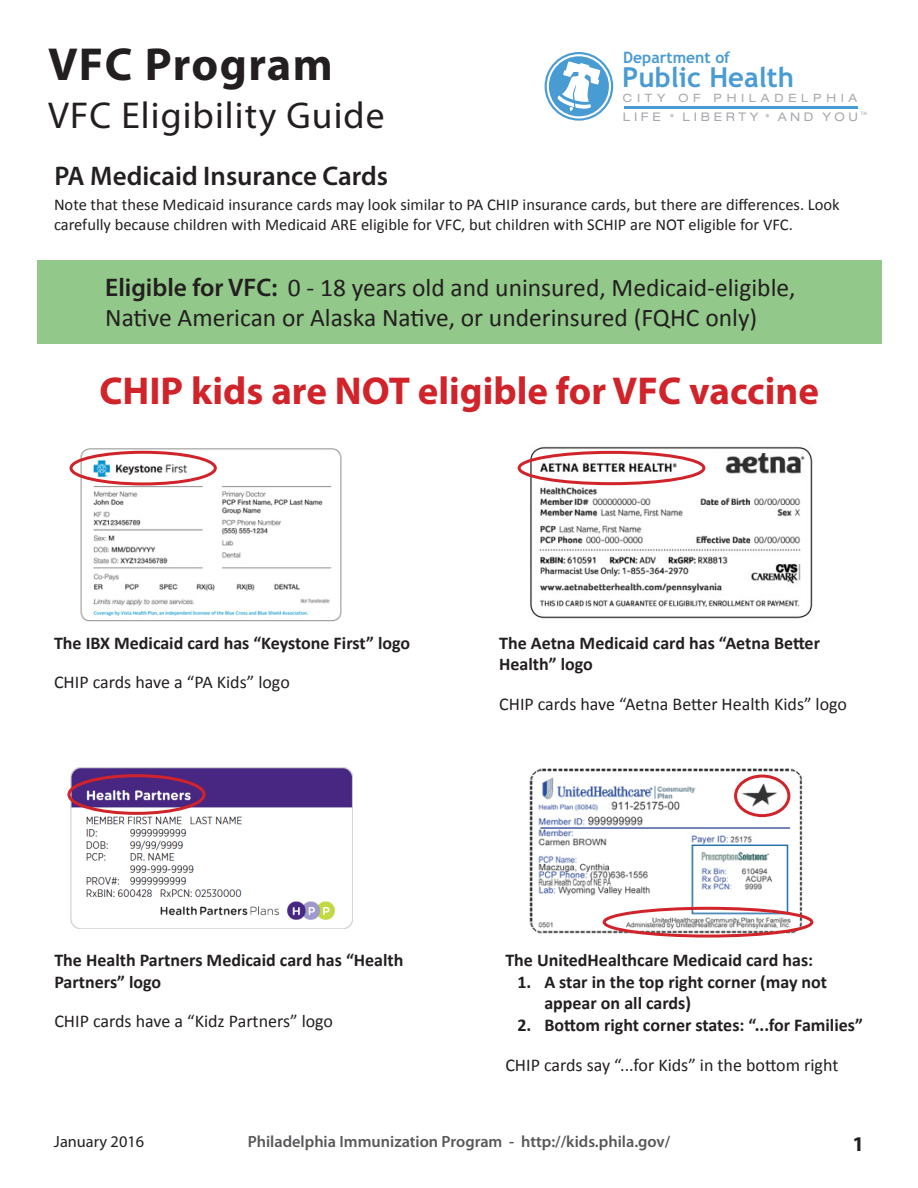
<style>
.page{position:relative;width:918px;height:1188px;background:#fff}
.page>*{position:absolute;margin:0;border:0;box-sizing:border-box;transform-origin:0 0}
.t1{font:700 46.5px "Myriad Pro";letter-spacing:.03em;color:#231f20}
.t2{font:700 39px "Myriad Pro";color:#d1232a}
.t3{font:37.5px "Myriad Pro";letter-spacing:.03em;color:#231f20}
.t4{font:700 27.6px "Trebuchet MS";color:#499bd4}
.t5{font:600 27px "Myriad Pro";color:#231f20}
.t6{font:25.5px/30.6px "Calibri";color:#231f20}
.t7{font:700 21px "Myriad Pro";color:#231f20}
.t8{font:700 18px/21.6px "Calibri";color:#231f20}
.t9{font:18px "Calibri";color:#231f20}
.t10{font:16.5px/19.8px "Calibri";color:#231f20}
.t11{font:600 16.35px "Myriad Pro";color:#57585a}
.t12{font:16.35px "Myriad Pro";color:#231f20}
.t13{font:700 15.75px "Trebuchet MS";color:#499bd4}
.t14{font:expanded 11.85px "Helvetica Neue";letter-spacing:.31em;color:#a8a9ad}
.t15{font:expanded 11.4px "Helvetica Neue";letter-spacing:.41em;color:#a8a9ad}
.t16{font:700 4.8px "Trebuchet MS";color:#bcbdc0}
.s1{font-family:"Myriad Pro";font-weight:600}
</style>
<div class="page">
<hr style="left:624px;top:106px;width:234px;height:2px;background:#499bd4">
<svg style="left:670px;top:114px;width:4px;height:3px"></svg>
<svg style="left:545px;top:52px;width:68px;height:69px"></svg>
<img style="left:78px;top:448px;width:264px;height:173px">
<div style="left:70px;top:451px;width:147px;height:34px;border:3px solid #d1232a;border-radius:50%"></div>
<img style="left:70px;top:767px;width:282px;height:161px">
<div style="left:67px;top:774px;width:139px;height:41px;border:3px solid #d1232a;border-radius:50%"></div>
<img style="left:528px;top:446px;width:285px;height:173px">
<div style="left:518px;top:451px;width:187px;height:34px;border:3px solid #d1232a;border-radius:50%"></div>
<img style="left:529px;top:768px;width:278px;height:167px">
<div style="left:734px;top:775px;width:56px;height:42px;border:3px solid #d1232a;border-radius:50%"></div>
<div style="left:603px;top:907px;width:210px;height:31px;border:3px solid #d1232a;border-radius:50%"></div>
<div style="left:37px;top:260px;width:844px;height:84px;background:#92c889"></div>
<h1 class="t1" style="left:48px;top:34px;width:286px">VFC Program</h1>
<h3 class="t3" style="left:48px;top:93px;width:338px">VFC Eligibility Guide</h3>
<p class="t5" style="left:54px;top:159px;width:335px">PA Medicaid Insurance Cards</p>
<p class="t13" style="left:623px;top:48px;width:109px">Department of</p>
<h3 class="t4" style="left:622px;top:60px;width:173px">Public Health</h3>
<p class="t15" style="left:623px;top:91px;width:236px">CITY OF PHILADELPHIA</p>
<p class="t14" style="left:623px;top:109px;width:39px">LIFE</p>
<p class="t14" style="left:683px;top:109px;width:77px">LIBERTY</p>
<p class="t14" style="left:778px;top:109px;width:82px">AND YOU</p>
<p class="t16" style="left:861px;top:111px;width:8px">TM</p>
<p class="t10" style="left:54px;top:195px;width:787px">Note that these Medicaid insurance cards may look similar to PA CHIP insurance cards, but there are differences. Look carefully because children with Medicaid ARE eligible for VFC, but children with SCHIP are NOT eligible for VFC.</p>
<p class="t6" style="left:105px;top:272px;width:692px"><span class="s1">Eligible for VFC:</span> 0 - 18 years old and uninsured, Medicaid-eligible,<br>Native American or Alaska Native, or underinsured (FQHC only)</p>
<p class="t2" style="left:99px;top:365px;width:721px">CHIP kids are NOT eligible for VFC vaccine</p>
<p class="t8" style="left:54px;top:632px;width:358px">The IBX Medicaid card has “Keystone First” logo</p>
<p class="t9" style="left:54px;top:671px;width:237px">CHIP cards have a “PA Kids” logo</p>
<p class="t8" style="left:499px;top:632px;width:322px">The Aetna Medicaid card has “Aetna Better<br>Health” logo</p>
<p class="t9" style="left:499px;top:693px;width:349px">CHIP cards have “Aetna Better Health Kids” logo</p>
<p class="t8" style="left:54px;top:949px;width:351px">The Health Partners Medicaid card has “Health<br>Partners” logo</p>
<p class="t9" style="left:54px;top:1010px;width:280px">CHIP cards have a “Kidz Partners” logo</p>
<p class="t8" style="left:505px;top:949px;width:309px">The UnitedHealthcare Medicaid card has:</p>
<p class="t8" style="left:544px;top:971px;width:284px;text-indent:-27px">1. A star in the top right corner (may not appear on all cards)</p>
<p class="t8" style="left:517px;top:1014px;width:347px">2. Bottom right corner states: “...for Families”</p>
<p class="t9" style="left:505px;top:1053px;width:335px">CHIP cards say “...for Kids” in the bottom right</p>
<p class="t12" style="left:54px;top:1132px;width:92px">January 2016</p>
<p class="t11" style="left:248px;top:1131px;width:424px">Philadelphia Immunization Program - http://kids.phila.gov/</p>
<p class="t7" style="left:852px;top:1130px;width:13px">1</p>
</div>
